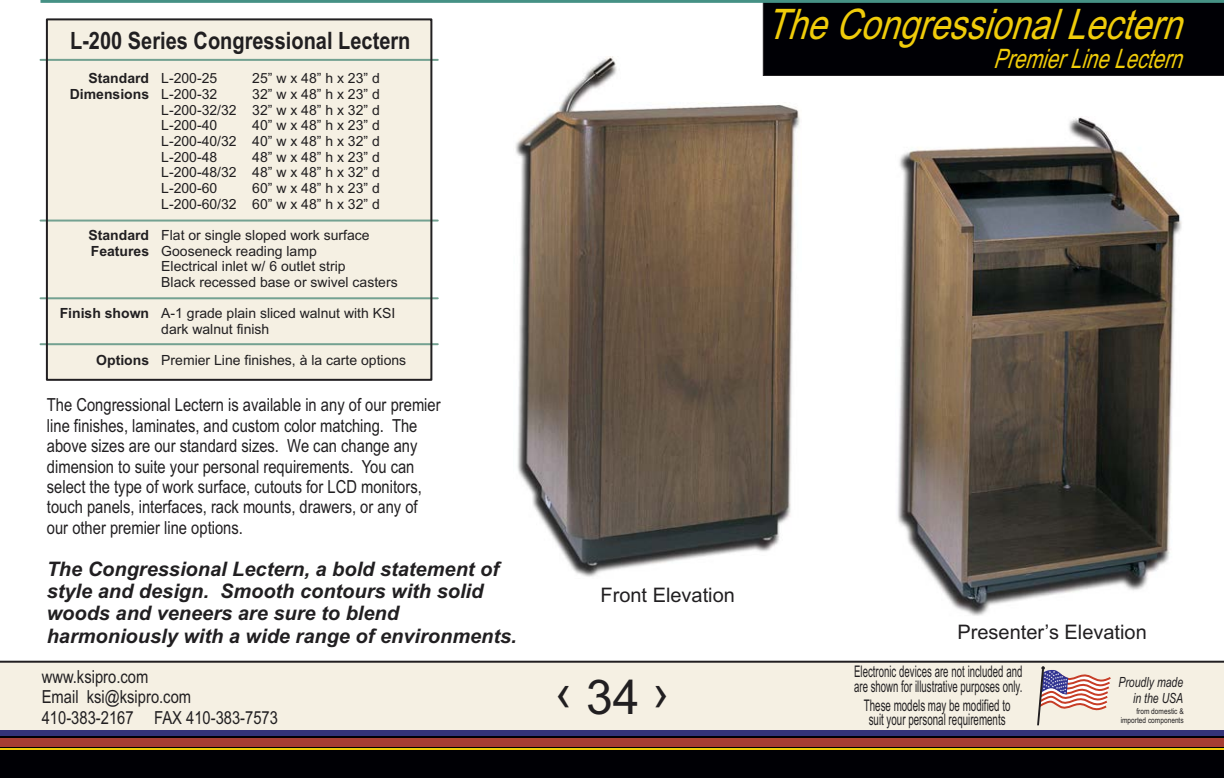
<style>
.page{position:relative;width:1224px;height:778px;background:#fff}
.page>*{position:absolute;margin:0;border:0;box-sizing:border-box;transform-origin:0 0}
.t1{font:48px "Arial";color:#211f21}
.t2{font:italic 42px "Arial";color:#f0cc0a;scale:.82 1}
.t3{font:italic 26.8px "Arial";color:#f0cc0a;scale:.76 1}
.t4{font:700 24px "Arial";color:#211f21;scale:.83 1}
.t5{font:italic 700 20px/22.4px "Arial";color:#211f21}
.t6{font:20px "Arial";color:#211f21}
.t7{font:18px/20.4px "Arial Narrow";color:#211f21}
.t8{font:16px/14.4px "Arial Narrow";color:#211f21;scale:.73 1}
.t9{font:16px/14.4px "Arial Narrow";color:#211f21;text-align:center;scale:.75 1}
.t10{font:14px/15.6px "Arial";color:#211f21;text-align:justify}
.t11{font:700 14px "Arial";color:#211f21}
.t12{font:italic 14px/15.6px "Arial";color:#211f21;text-align:right;scale:.75 1}
.t13{font:8px "Arial Narrow";color:#211f21}
.s1{font-weight:400}
.s2{font-weight:700}
</style>
<div class="page">
<img style="left:515px;top:56px;width:285px;height:521px">
<div style="left:763px;top:3px;width:461px;height:73px;background:#000005"></div>
<div style="left:0;top:661px;width:1224px;height:102px;background:#f5f0e3"></div>
<div style="left:0;top:733px;width:1224px;height:45px;background:#000005"></div>
<hr style="left:0;top:748px;width:1224px;height:1px;background:#f0cc0a">
<div style="left:0;top:738px;width:1224px;height:8px;background:#a63d33"></div>
<div style="left:0;top:730px;width:1224px;height:6px;background:#333378"></div>
<hr style="left:0;top:660px;width:1224px;height:2px;background:#211f21">
<hr style="left:40px;top:0;width:1184px;height:3px;background:#459185">
<div style="left:47px;top:19px;width:384px;height:361px;background:#f5f0e3"></div>
<hr style="left:40px;top:59px;width:398px;height:2px;background:#73a191">
<hr style="left:40px;top:219px;width:398px;height:2px;background:#73a191">
<hr style="left:40px;top:297px;width:398px;height:2px;background:#73a191">
<hr style="left:40px;top:343px;width:398px;height:2px;background:#73a191">
<div style="left:46px;top:18px;width:386px;height:363px;border:2px solid #211f21"></div>
<img style="left:897px;top:117px;width:285px;height:499px">
<svg style="left:1037px;top:666px;width:74px;height:59px"></svg>
<p class="t4" style="left:70px;top:31px;width:412px">L-200 Series Congressional Lectern</p>
<p class="t11" style="left:88px;top:73px;width:130px">Standard <span class="s1">L-200-25</span></p>
<p class="t10" style="left:252px;top:72px;width:129px">25” w x 48” h x 23” d</p>
<p class="t11" style="left:70px;top:89px;width:149px">Dimensions <span class="s1">L-200-32</span></p>
<p class="t10" style="left:161px;top:88px;width:220px;text-indent:91px">32” w x 48” h x 23” d L-200-32/32 32” w x 48” h x 32” d L-200-40</p>
<p class="t10" style="left:161px;top:119px;width:220px;text-indent:91px">40” w x 48” h x 23” d L-200-40/32 40” w x 48” h x 32” d L-200-48</p>
<p class="t10" style="left:161px;top:150px;width:220px;text-indent:91px">48” w x 48” h x 23” d L-200-48/32 48” w x 48” h x 32” d L-200-60</p>
<p class="t10" style="left:161px;top:181px;width:220px;text-align:right">60” w x 48” h x 23” d<br>L-200-60/32 60” w x 48” h x 32” d</p>
<p class="t10" style="left:88px;top:228px;width:283px"><span class="s2">Standard</span> Flat or single sloped work surface</p>
<p class="t10" style="left:91px;top:244px;width:228px"><span class="s2">Features</span> Gooseneck reading lamp</p>
<p class="t10" style="left:161px;top:260px;width:186px">Electrical inlet w/ 6 outlet strip</p>
<p class="t10" style="left:161px;top:275px;width:238px">Black recessed base or swivel casters</p>
<p class="t10" style="left:161px;top:307px;width:236px;text-indent:-102px"><span class="s2">Finish shown</span> A-1 grade plain sliced walnut with KSI dark walnut finish</p>
<p class="t10" style="left:96px;top:354px;width:312px"><span class="s2">Options</span> Premier Line finishes, à la carte options</p>
<p class="t7" style="left:47px;top:396px;width:395px">The Congressional Lectern is available in any of our premier line finishes, laminates, and custom color matching. The above sizes are our standard sizes. We can change any dimension to suite your personal requirements. You can select the type of work surface, cutouts for LCD monitors, touch panels, interfaces, rack mounts, drawers, or any of our other premier line options.</p>
<p class="t5" style="left:47px;top:559px;width:472px">The Congressional Lectern, a bold statement of style and design. Smooth contours with solid woods and veneers are sure to blend harmoniously with a wide range of environments.</p>
<p class="t7" style="left:42px;top:668px;width:238px">www.ksipro.com<br>Email ksi@ksipro.com<br>410-383-2167 FAX 410-383-7573</p>
<p class="t2" style="left:766px;top:9px;width:522px">TheCongressionalLectern</p>
<p class="t3" style="left:993px;top:48px;width:260px">PremierLineLectern</p>
<p class="t6" style="left:600px;top:588px;width:136px">Front Elevation</p>
<p class="t1" style="left:586px;top:678px;width:55px">34</p>
<p class="t1" style="left:556px;top:673px;width:17px">‹</p>
<p class="t1" style="left:654px;top:674px;width:17px">›</p>
<p class="t6" style="left:957px;top:624px;width:191px">Presenter’s Elevation</p>
<p class="t8" style="left:854px;top:665px;width:232px">Electronic devices are not included and are shown for illustrative purposes only.</p>
<p class="t9" style="left:864px;top:699px;width:197px">These models may be modified to suit your personal requirements</p>
<p class="t12" style="left:1118px;top:675px;width:88px">Proudly made in the USA</p>
<p class="t13" style="left:1136px;top:708px;width:49px">from domestic &amp;</p>
<p class="t13" style="left:1121px;top:717px;width:65px">imported components</p>
</div>
